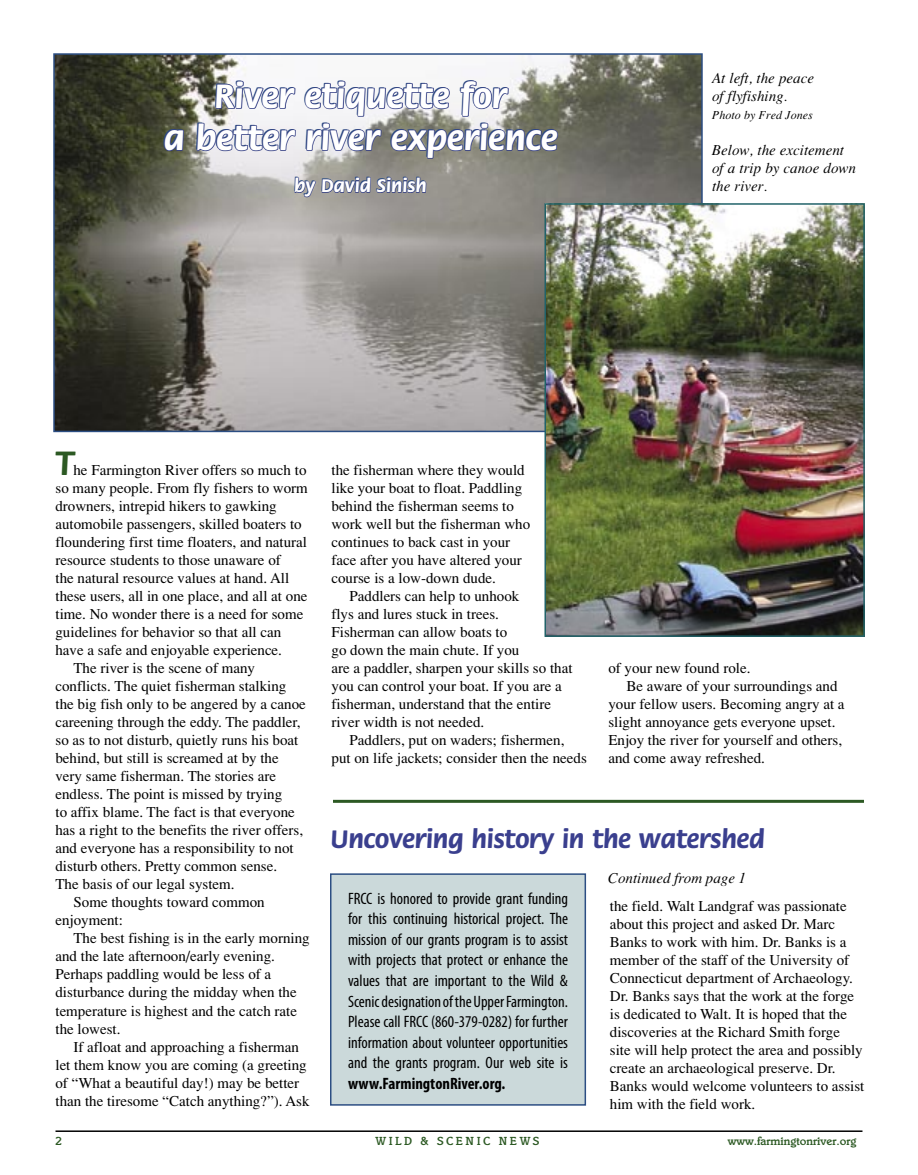
<style>
.page{position:relative;width:918px;height:1175px;background:#fff}
.page>*{position:absolute;margin:0;border:0;box-sizing:border-box;transform-origin:0 0}
.t1{font:700 36px/42px "Flora";color:#fff;text-align:center}
.t2{font:700 36px "Flora";color:#2c5923}
.t3{font:700 27px "Flora";letter-spacing:-.005em;color:#3a3f8e}
.t4{font:700 19.5px "Flora";color:#fff}
.t5{font:condensed 16.5px/20.5px "Myriad Pro";color:#000;text-align:justify}
.t6{font:700 condensed 16.5px "Myriad Pro";color:#000}
.t7{font:15px/18px "Times";color:#000}
.t8{font:italic 15px/18px "Times";color:#000}
.t9{font:500 12px "Italia";color:#2c5923}
.t10{font:italic 12px "Times";color:#000}
.t11{font:500 12px "Italia";letter-spacing:.2em;color:#2c5923}
</style>
<div class="page">
<img style="left:56px;top:56px;width:644px;height:373px">
<div style="left:53px;top:53px;width:650px;height:379px;border:2px solid #2c4e83"></div>
<hr style="left:56px;top:1130px;width:806px;height:1px;background:#000">
<img style="left:547px;top:206px;width:315px;height:428px">
<div style="left:544px;top:203px;width:321px;height:434px;border:2px solid #216369"></div>
<div style="left:331px;top:874px;width:254px;height:230px;background:#cbd9da"></div>
<div style="left:330px;top:873px;width:256px;height:232px;border:2px solid #2c4e83"></div>
<hr style="left:333px;top:800px;width:531px;height:2px;background:#2c5923">
<svg style="left:163px;top:129px;width:22px;height:23px"></svg>
<svg style="left:196px;top:75px;width:363px;height:130px"></svg>
<h1 class="t1" style="left:164px;top:76px;width:395px">River etiquette for<br>a better river experience</h1>
<h3 class="t4" style="left:294px;top:175px;width:134px">by David Sinish</h3>
<p class="t8" style="left:712px;top:69px;width:103px">At left, the peace of flyfishing.</p>
<p class="t10" style="left:712px;top:108px;width:102px">Photo by Fred Jones</p>
<p class="t8" style="left:712px;top:141px;width:145px">Below, the excitement of a trip by canoe down the river.</p>
<h1 class="t2" style="left:55px;top:444px;width:20px">T</h1>
<p class="t7" style="left:73px;top:461px;width:235px">he Farmington River offers so much to</p>
<p class="t7" style="left:55px;top:479px;width:254px">so many people. From fly fishers to worm</p>
<p class="t7" style="left:55px;top:497px;width:223px">drowners, intrepid hikers to gawking</p>
<p class="t7" style="left:55px;top:515px;width:248px">automobile passengers, skilled boaters to</p>
<p class="t7" style="left:55px;top:533px;width:253px">floundering first time floaters, and natural</p>
<p class="t7" style="left:55px;top:551px;width:227px">resource students to those unaware of</p>
<p class="t7" style="left:55px;top:569px;width:235px">the natural resource values at hand. All</p>
<p class="t7" style="left:55px;top:587px;width:254px">these users, all in one place, and all at one</p>
<p class="t7" style="left:55px;top:605px;width:249px">time. No wonder there is a need for some</p>
<p class="t7" style="left:55px;top:623px;width:227px">guidelines for behavior so that all can</p>
<p class="t7" style="left:55px;top:641px;width:228px">have a safe and enjoyable experience.</p>
<p class="t7" style="left:73px;top:659px;width:183px">The river is the scene of many</p>
<p class="t7" style="left:55px;top:677px;width:232px">conflicts. The quiet fisherman stalking</p>
<p class="t7" style="left:55px;top:695px;width:252px">the big fish only to be angered by a canoe</p>
<p class="t7" style="left:55px;top:713px;width:247px">careening through the eddy. The paddler,</p>
<p class="t7" style="left:55px;top:731px;width:244px">so as to not disturb, quietly runs his boat</p>
<p class="t7" style="left:55px;top:749px;width:225px">behind, but still is screamed at by the</p>
<p class="t7" style="left:55px;top:767px;width:222px">very same fisherman. The stories are</p>
<p class="t7" style="left:55px;top:785px;width:228px">endless. The point is missed by trying</p>
<p class="t7" style="left:55px;top:803px;width:241px">to affix blame. The fact is that everyone</p>
<p class="t7" style="left:55px;top:821px;width:249px">has a right to the benefits the river offers,</p>
<p class="t7" style="left:55px;top:839px;width:240px">and everyone has a responsibility to not</p>
<p class="t7" style="left:55px;top:857px;width:223px">disturb others. Pretty common sense.</p>
<p class="t7" style="left:55px;top:875px;width:181px">The basis of our legal system.</p>
<p class="t7" style="left:73px;top:893px;width:193px">Some thoughts toward common</p>
<p class="t7" style="left:55px;top:911px;width:69px">enjoyment:</p>
<p class="t7" style="left:73px;top:929px;width:238px">The best fishing is in the early morning</p>
<p class="t7" style="left:55px;top:947px;width:221px">and the late afternoon/early evening.</p>
<p class="t7" style="left:55px;top:965px;width:217px">Perhaps paddling would be less of a</p>
<p class="t7" style="left:55px;top:983px;width:243px">disturbance during the midday when the</p>
<p class="t7" style="left:55px;top:1001px;width:243px">temperature is highest and the catch rate</p>
<p class="t7" style="left:55px;top:1019px;width:66px">the lowest.</p>
<p class="t7" style="left:73px;top:1037px;width:227px">If afloat and approaching a fisherman</p>
<p class="t7" style="left:55px;top:1055px;width:253px">let them know you are coming (a greeting</p>
<p class="t7" style="left:55px;top:1073px;width:245px">of “What a beautiful day!) may be better</p>
<p class="t7" style="left:55px;top:1091px;width:256px">than the tiresome “Catch anything?”). Ask</p>
<p class="t7" style="left:332px;top:461px;width:200px">the fisherman where they would like your boat to float. Paddling behind the fisherman seems to work well but the fisherman who continues to back cast in your face after you have altered your course is a low-down dude.</p>
<p class="t7" style="left:332px;top:587px;width:243px;text-indent:18px">Paddlers can help to unhook<br>flys and lures stuck in trees.<br>Fisherman can allow boats to<br>go down the main chute. If you<br>are a paddler, sharpen your skills so that you can control your boat. If you are a fisherman, understand that the entire river width is not needed.</p>
<p class="t7" style="left:332px;top:731px;width:257px;text-align:center">Paddlers, put on waders; fishermen,<br>put on life jackets; consider then the needs</p>
<p class="t7" style="left:608px;top:658px;width:144px">of your new found role.</p>
<p class="t7" style="left:626px;top:676px;width:213px">Be aware of your surroundings and</p>
<p class="t7" style="left:608px;top:694px;width:238px">your fellow users. Becoming angry at a</p>
<p class="t7" style="left:608px;top:712px;width:229px">slight annoyance gets everyone upset.</p>
<p class="t7" style="left:608px;top:730px;width:235px">Enjoy the river for yourself and others,</p>
<p class="t7" style="left:608px;top:748px;width:158px">and come away refreshed.</p>
<h2 class="t3" style="left:331px;top:824px;width:435px">Uncovering history in the watershed</h2>
<p class="t5" style="left:348px;top:888px;width:222px">FRCC is honored to provide grant funding for this continuing historical project. The mission of our grants program is to assist with projects that protect or enhance the values that are important to the Wild &amp; Scenic designation of the Upper Farmington.<br>Please call FRCC (860-379-0282) for further information about volunteer opportunities and the grants program. Our web site is</p>
<p class="t6" style="left:348px;top:1074px;width:159px">www.FarmingtonRiver.org.</p>
<p class="t8" style="left:608px;top:869px;width:140px">Continued from page 1</p>
<p class="t7" style="left:610px;top:896px;width:256px">the field. Walt Landgraf was passionate about this project and asked Dr. Marc Banks to work with him. Dr. Banks is a member of the staff of the University of Connecticut department of Archaeology.<br>Dr. Banks says that the work at the forge is dedicated to Walt. It is hoped that the discoveries at the Richard Smith forge site will help protect the area and possibly create an archaeological preserve. Dr.<br>Banks would welcome volunteers to assist him with the field work.</p>
<p class="t9" style="left:56px;top:1134px;width:8px">2</p>
<p class="t11" style="left:376px;top:1134px;width:165px">WILD &amp; SCENIC NEWS</p>
<p class="t9" style="left:728px;top:1134px;width:130px">www.farmingtonriver.org</p>
</div>
